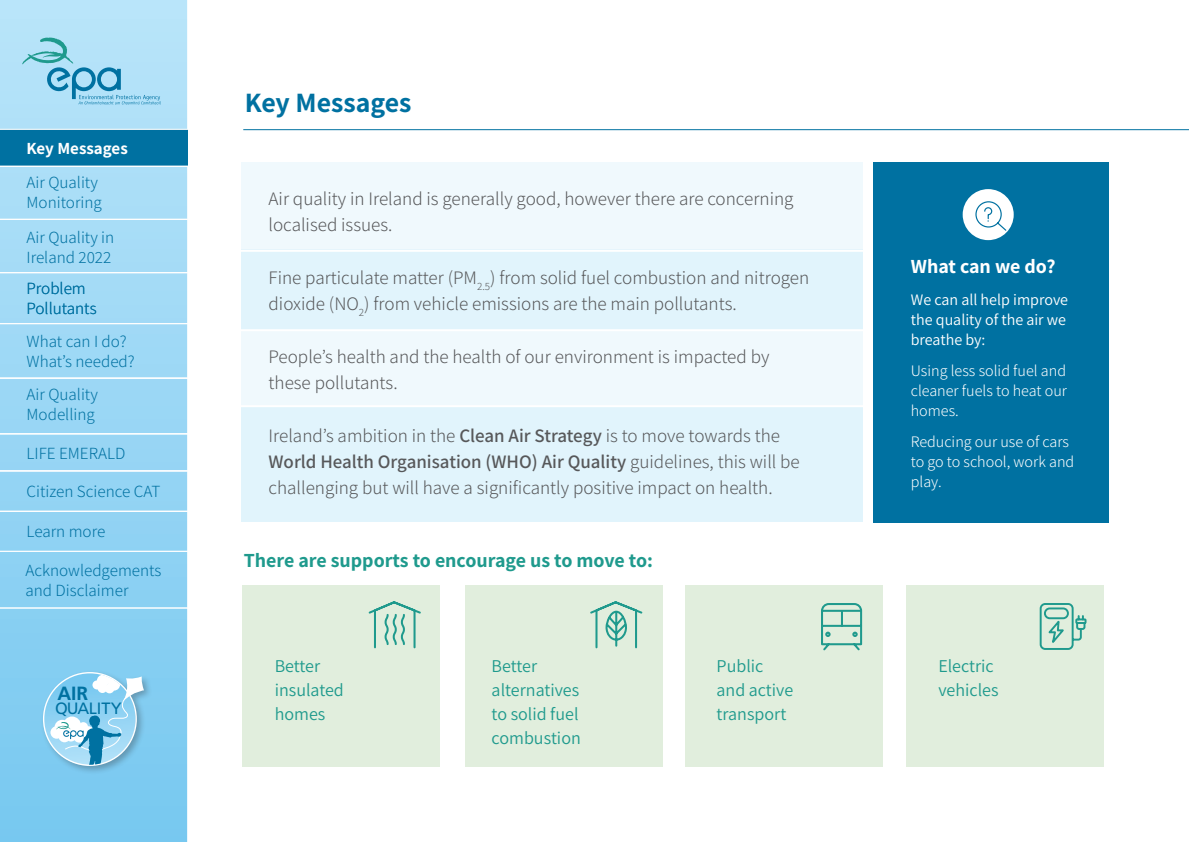
<style>
.page{position:relative;width:1191px;height:842px;background:#fff}
.page>*{position:absolute;margin:0;border:0;box-sizing:border-box;transform-origin:0 0}
.t1{font:700 28px "Assistant";color:#0071a1}
.t2{font:700 20px "Assistant";color:#1f9a8d}
.t3{font:700 20px "Assistant";color:#fff}
.t4{font:700 19.2px "Frutiger";color:#0071a1}
.t5{font:300 19px/26px "Assistant";color:#57585a}
.t6{font:18px/24px "Assistant";color:#1f9a8d}
.t7{font:300 17px/20px "Assistant";color:#0071a1}
.t8{font:700 17px "Assistant";color:#fff}
.t9{font:16.4px "Frutiger";letter-spacing:-.015em;color:#0071a1}
.t10{font:300 16px/20px "Assistant";color:#fff;text-align:justify}
.t11{font:16px/20px "Assistant";color:#fff}
.s1{font-weight:600}
</style>
<div class="page">
<svg style="left:0;top:0;width:187px;height:842px;background:#98d6f4"></svg>
<svg style="left:22px;top:37px;width:139px;height:67px;background:#9bd3eb"></svg>
<div style="left:40px;top:669px;width:113px;height:106px;background:#231f20;opacity:.3"></div>
<svg style="left:43px;top:673px;width:93px;height:92px"></svg>
<div style="left:55px;top:720px;width:15px;height:15px;background:#fff;border-radius:50%"></div>
<svg style="left:50px;top:726px;width:13px;height:13px"></svg>
<div style="left:97px;top:675px;width:12px;height:12px;background:#f3f9fd;border-radius:50%"></div>
<svg style="left:56px;top:676px;width:88px;height:89px;background:#92cde9"></svg>
<div style="left:241px;top:405px;width:621px;height:117px;background:#e1f4fc"></div>
<div style="left:241px;top:328px;width:621px;height:77px;background:#f0f9fd"></div>
<div style="left:241px;top:248px;width:621px;height:81px;background:#e1f4fc"></div>
<div style="left:241px;top:163px;width:621px;height:86px;background:#f0f9fd"></div>
<div style="left:242px;top:585px;width:198px;height:182px;background:#e1eedd"></div>
<div style="left:464px;top:585px;width:198px;height:182px;background:#e1eedd"></div>
<div style="left:685px;top:585px;width:197px;height:182px;background:#e1eedd"></div>
<div style="left:906px;top:585px;width:197px;height:182px;background:#e1eedd"></div>
<hr style="left:243px;top:129px;width:946px;height:1px;background:#0071a1">
<div style="left:873px;top:163px;width:235px;height:360px;background:#0071a1"></div>
<div style="left:962px;top:189px;width:51px;height:51px;background:#fff;border-radius:50%"></div>
<svg style="left:975px;top:201px;width:32px;height:30px"></svg>
<div style="left:0;top:130px;width:187px;height:36px;background:#0071a1"></div>
<svg style="left:368px;top:601px;width:53px;height:48px"></svg>
<svg style="left:590px;top:601px;width:53px;height:48px"></svg>
<svg style="left:821px;top:603px;width:42px;height:48px"></svg>
<svg style="left:1039px;top:603px;width:48px;height:47px"></svg>
<hr style="left:0;top:129px;width:199px;height:1px;background:#fff">
<hr style="left:0;top:551px;width:197px;height:1px;background:#fff">
<hr style="left:0;top:608px;width:197px;height:1px;background:#fff">
<hr style="left:237px;top:250px;width:630px;height:2px;background:#fff">
<hr style="left:237px;top:329px;width:630px;height:2px;background:#fff">
<hr style="left:232px;top:405px;width:631px;height:2px;background:#fff">
<hr style="left:0;top:166px;width:199px;height:1px;background:#fff">
<hr style="left:0;top:219px;width:199px;height:1px;background:#fff">
<hr style="left:0;top:272px;width:199px;height:1px;background:#fff">
<hr style="left:0;top:323px;width:199px;height:1px;background:#fff">
<hr style="left:0;top:378px;width:199px;height:1px;background:#fff">
<hr style="left:0;top:433px;width:199px;height:1px;background:#fff">
<hr style="left:0;top:470px;width:199px;height:1px;background:#fff">
<hr style="left:0;top:511px;width:199px;height:1px;background:#fff">
<p class="t8" style="left:27px;top:136px;width:103px">Key Messages</p>
<p class="t7" style="left:27px;top:171px;width:77px">Air Quality<br>Monitoring</p>
<p class="t7" style="left:27px;top:226px;width:89px">Air Quality in<br>Ireland 2022</p>
<p class="t7" style="left:27px;top:277px;width:72px">Problem<br>Pollutants</p>
<p class="t7" style="left:27px;top:330px;width:110px">What can I do?<br>What’s needed?</p>
<p class="t7" style="left:27px;top:384px;width:73px">Air Quality<br>Modelling</p>
<p class="t7" style="left:27px;top:442px;width:100px">LIFE EMERALD</p>
<p class="t7" style="left:27px;top:481px;width:135px">Citizen Science CAT</p>
<p class="t7" style="left:27px;top:521px;width:80px">Learn more</p>
<p class="t7" style="left:25px;top:559px;width:137px">Acknowledgements and Disclaimer</p>
<p class="t4" style="left:57px;top:682px;width:32px">AIR</p>
<p class="t9" style="left:55px;top:698px;width:68px">QUALITY</p>
<p class="t1" style="left:245px;top:84px;width:168px">Key Messages</p>
<p class="t5" style="left:268px;top:184px;width:526px">Air quality in Ireland is generally good, however there are concerning localised issues.</p>
<p class="t5" style="left:268px;top:263px;width:542px">Fine particulate matter (PM<sub>2.5</sub>) from solid fuel combustion and nitrogen dioxide (NO<sub>2</sub>) from vehicle emissions are the main pollutants.</p>
<p class="t5" style="left:268px;top:342px;width:502px">People’s health and the health of our environment is impacted by these pollutants.</p>
<p class="t5" style="left:268px;top:421px;width:533px">Ireland’s ambition in the <span class="s1">Clean Air Strategy</span> is to move towards the<br><span class="s1">World Health Organisation (WHO) Air Quality</span> guidelines, this will be challenging but will have a significantly positive impact on health.</p>
<p class="t2" style="left:244px;top:546px;width:410px">There are supports to encourage us to move to:</p>
<p class="t3" style="left:910px;top:253px;width:146px">What can we do?</p>
<p class="t11" style="left:910px;top:288px;width:159px">We can all help improve the quality of the air we breathe by:</p>
<p class="t10" style="left:910px;top:360px;width:158px">Using less solid fuel and cleaner fuels to heat our homes.</p>
<p class="t10" style="left:910px;top:431px;width:165px;text-align:left">Reducing our use of cars to go to school, work and play.</p>
<p class="t6" style="left:275px;top:653px;width:71px">Better insulated homes</p>
<p class="t6" style="left:491px;top:653px;width:91px">Better alternatives to solid fuel combustion</p>
<p class="t6" style="left:716px;top:653px;width:78px">Public and active transport</p>
<p class="t6" style="left:938px;top:653px;width:62px">Electric vehicles</p>
</div>
